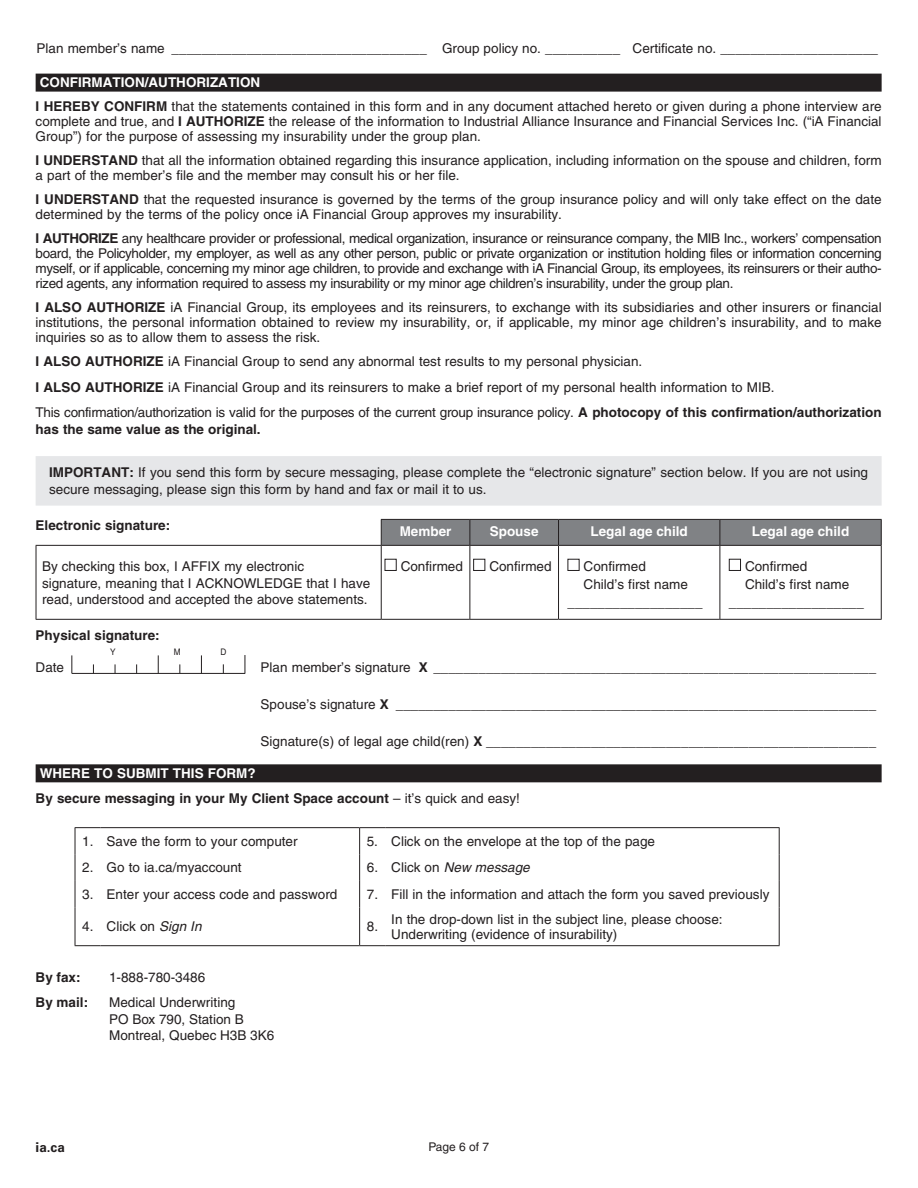
<style>
.page{position:relative;width:918px;height:1188px;background:#fff}
.page>*{position:absolute;margin:0;border:0;box-sizing:border-box;transform-origin:0 0}
.t1{font:13.5px/15px "Helvetica";color:#231f20}
.t2{font:700 13.5px/25.5px "Helvetica";color:#231f20}
.t3{font:700 13.5px "Helvetica";color:#fff}
.t4{font:italic 13.5px "Helvetica";color:#231f20}
.t5{font:700 13.5px "Univers";color:#231f20}
.t6{font:12px "Helvetica";color:#231f20}
.t7{font:9px "Helvetica";color:#231f20;scale:.92 1}
.s1{font-weight:700;color:#fff}
.s2{font-weight:700}
.s3{font-weight:400}
.s4{color:#fff}
.s5{font-style:normal}
.s6{font-style:italic}
</style>
<div class="page">
<div style="left:36px;top:74px;width:846px;height:18px;background:#231f20"></div>
<div style="left:36px;top:456px;width:846px;height:50px;background:#e6e7e9"></div>
<div style="left:36px;top:764px;width:846px;height:18px;background:#231f20"></div>
<hr style="left:36px;top:546px;width:1px;height:73px;background:#231f20">
<hr style="left:381px;top:545px;width:89px;height:1px;background:#231f20">
<hr style="left:381px;top:546px;width:1px;height:73px;background:#231f20">
<hr style="left:470px;top:545px;width:89px;height:1px;background:#231f20">
<hr style="left:470px;top:546px;width:1px;height:73px;background:#231f20">
<hr style="left:559px;top:545px;width:161px;height:1px;background:#231f20">
<hr style="left:558px;top:546px;width:1px;height:73px;background:#231f20">
<hr style="left:720px;top:545px;width:162px;height:1px;background:#231f20">
<hr style="left:720px;top:546px;width:1px;height:73px;background:#231f20">
<hr style="left:881px;top:546px;width:1px;height:73px;background:#231f20">
<hr style="left:36px;top:619px;width:345px;height:1px;background:#231f20">
<hr style="left:381px;top:619px;width:89px;height:1px;background:#231f20">
<hr style="left:470px;top:619px;width:89px;height:1px;background:#231f20">
<hr style="left:559px;top:619px;width:161px;height:1px;background:#231f20">
<hr style="left:720px;top:619px;width:162px;height:1px;background:#231f20">
<hr style="left:36px;top:545px;width:345px;height:1px;background:#231f20">
<svg style="left:381px;top:519px;width:501px;height:26px;background:#7b7c7f"></svg>
<div style="left:385px;top:559px;width:12px;height:12px;border:1px solid #231f20"></div>
<div style="left:473px;top:559px;width:12px;height:12px;border:1px solid #231f20"></div>
<div style="left:568px;top:559px;width:12px;height:12px;border:1px solid #231f20"></div>
<div style="left:729px;top:559px;width:12px;height:12px;border:1px solid #231f20"></div>
<svg style="left:72px;top:655px;width:1px;height:18px"></svg>
<svg style="left:158px;top:655px;width:1px;height:18px"></svg>
<svg style="left:201px;top:655px;width:1px;height:18px"></svg>
<hr style="left:72px;top:673px;width:173px;height:1px;background:#231f20">
<svg style="left:245px;top:655px;width:1px;height:18px"></svg>
<svg style="left:75px;top:827px;width:26px;height:80px"></svg>
<hr style="left:101px;top:827px;width:259px;height:1px;background:#231f20">
<svg style="left:359px;top:827px;width:26px;height:80px"></svg>
<hr style="left:385px;top:827px;width:395px;height:1px;background:#231f20">
<svg style="left:779px;top:828px;width:1px;height:79px"></svg>
<hr style="left:75px;top:907px;width:1px;height:38px;background:#231f20">
<hr style="left:359px;top:907px;width:1px;height:38px;background:#231f20">
<hr style="left:779px;top:907px;width:1px;height:38px;background:#231f20">
<svg style="left:75px;top:945px;width:26px;height:1px"></svg>
<hr style="left:101px;top:945px;width:259px;height:1px;background:#231f20">
<svg style="left:360px;top:945px;width:25px;height:1px"></svg>
<hr style="left:385px;top:945px;width:395px;height:1px;background:#231f20">
<p class="t1" style="left:37px;top:41px;width:843px">Plan member’s name __________________________________ Group policy no. __________ Certificate no. _____________________</p>
<p class="t1" style="left:36px;top:70px;width:848px;line-height:24px;text-indent:4px"><span class="s1">CONFIRMATION/AUTHORIZATION<br></span><span class="s2">I HEREBY CONFIRM</span> that the statements contained in this form and in any document attached hereto or given during a phone interview are</p>
<p class="t1" style="left:36px;top:114px;width:848px">complete and true, and <span class="s2">I AUTHORIZE</span> the release of the information to Industrial Alliance Insurance and Financial Services Inc. (“iA Financial<br>Group”) for the purpose of assessing my insurability under the group plan.</p>
<p class="t1" style="left:36px;top:153px;width:847px"><span class="s2">I UNDERSTAND</span> that all the information obtained regarding this insurance application, including information on the spouse and children, form a part of the member’s file and the member may consult his or her file.</p>
<p class="t1" style="left:36px;top:192px;width:848px"><span class="s2">I UNDERSTAND</span> that the requested insurance is governed by the terms of the group insurance policy and will only take effect on the date determined by the terms of the policy once iA Financial Group approves my insurability.</p>
<p class="t1" style="left:36px;top:231px;width:848px;text-align:justify"><span class="s2">I AUTHORIZE</span> any healthcare provider or professional, medical organization, insurance or reinsurance company, the MIB Inc., workers’ compensation board, the Policyholder, my employer, as well as any other person, public or private organization or institution holding files or information concerning myself, or if applicable, concerning my minor age children, to provide and exchange with iA Financial Group, its employees, its reinsurers or their autho&shy;rized agents, any information required to assess my insurability or my minor age children’s insurability, under the group plan.</p>
<p class="t1" style="left:36px;top:300px;width:848px;text-align:justify"><span class="s2">I ALSO AUTHORIZE</span> iA Financial Group, its employees and its reinsurers, to exchange with its subsidiaries and other insurers or financial institutions, the personal information obtained to review my insurability, or, if applicable, my minor age children’s insurability, and to make inquiries so as to allow them to assess the risk.</p>
<p class="t1" style="left:36px;top:349px;width:848px;line-height:25.5px"><span class="s2">I ALSO AUTHORIZE</span> iA Financial Group to send any abnormal test results to my personal physician.<br><span class="s2">I ALSO AUTHORIZE</span> iA Financial Group and its reinsurers to make a brief report of my personal health information to MIB.<br>This confirmation/authorization is valid for the purposes of the current group insurance policy. <span class="s2">A photocopy of this confirmation/authorization</span></p>
<p class="t2" style="left:36px;top:416px;width:227px">has the same value as the original.</p>
<p class="t1" style="left:49px;top:464px;width:820px;line-height:16.5px"><span class="s2">IMPORTANT:</span> If you send this form by secure messaging, please complete the “electronic signature” section below. If you are not using secure messaging, please sign this form by hand and fax or mail it to us.</p>
<p class="t2" style="left:36px;top:513px;width:136px">Electronic signature:</p>
<p class="t3" style="left:400px;top:523px;width:53px">Member</p>
<p class="t3" style="left:490px;top:523px;width:50px">Spouse</p>
<p class="t3" style="left:591px;top:523px;width:99px">Legal age child</p>
<p class="t3" style="left:752px;top:523px;width:99px">Legal age child</p>
<p class="t1" style="left:42px;top:558px;width:330px;line-height:16.5px">By checking this box, I AFFIX my electronic<br>signature, meaning that I ACKNOWLEDGE that I have read, understood and accepted the above statements.</p>
<p class="t1" style="left:401px;top:559px;width:64px">Confirmed</p>
<p class="t1" style="left:489px;top:559px;width:64px">Confirmed</p>
<p class="t1" style="left:584px;top:559px;width:64px">Confirmed</p>
<p class="t1" style="left:745px;top:559px;width:64px">Confirmed</p>
<p class="t1" style="left:745px;top:577px;width:106px">Child’s first name</p>
<p class="t1" style="left:729px;top:595px;width:137px">__________________</p>
<p class="t1" style="left:584px;top:577px;width:106px">Child’s first name</p>
<p class="t1" style="left:568px;top:595px;width:137px">__________________</p>
<p class="t2" style="left:36px;top:622px;width:126px">Physical signature:</p>
<p class="t1" style="left:36px;top:660px;width:30px">Date</p>
<p class="t7" style="left:110px;top:647px;width:8px">Y</p>
<p class="t7" style="left:174px;top:647px;width:9px">M</p>
<p class="t7" style="left:220px;top:647px;width:8px">D</p>
<p class="t1" style="left:261px;top:660px;width:617px">Plan member’s signature <span class="s2">X</span> ___________________________________________________________</p>
<p class="t2" style="left:261px;top:691px;width:617px"><span class="s3">Spouse’s signature</span> X ________________________________________________________________</p>
<p class="t1" style="left:261px;top:733px;width:617px">Signature(s) of legal age child(ren) <span class="s2">X</span> ____________________________________________________</p>
<p class="t2" style="left:36px;top:760px;width:486px;text-indent:4px"><span class="s4">WHERE TO SUBMIT THIS FORM?<br></span>By secure messaging in your My Client Space account <span class="s3">– it’s quick and easy!</span></p>
<p class="t1" style="left:82px;top:834px;width:217px">1. Save the form to your computer</p>
<p class="t1" style="left:367px;top:834px;width:290px">5. Click on the envelope at the top of the page</p>
<p class="t1" style="left:82px;top:860px;width:161px">2. Go to ia.ca/myaccount</p>
<p class="t4" style="left:367px;top:860px;width:164px"><span class="s5">6. Click on</span> New message</p>
<p class="t1" style="left:82px;top:887px;width:257px">3. Enter your access code and password</p>
<p class="t1" style="left:367px;top:887px;width:404px">7. Fill in the information and attach the form you saved previously</p>
<p class="t1" style="left:82px;top:919px;width:121px">4. Click on <span class="s6">Sign In</span></p>
<p class="t1" style="left:367px;top:919px;width:13px">8.</p>
<p class="t1" style="left:391px;top:912px;width:333px">In the drop-down list in the subject line, please choose:<br>Underwriting (evidence of insurability)</p>
<p class="t2" style="left:36px;top:964px;width:47px">By fax:</p>
<p class="t1" style="left:109px;top:970px;width:98px">1-888-780-3486</p>
<p class="t2" style="left:36px;top:990px;width:54px">By mail:</p>
<p class="t1" style="left:109px;top:994px;width:167px;line-height:16.5px">Medical Underwriting<br>PO Box 790, Station B<br>Montreal, Quebec H3B 3K6</p>
<p class="t5" style="left:36px;top:1139px;width:31px">ia.ca</p>
<p class="t6" style="left:428px;top:1140px;width:62px">Page 6 of 7</p>
</div>
